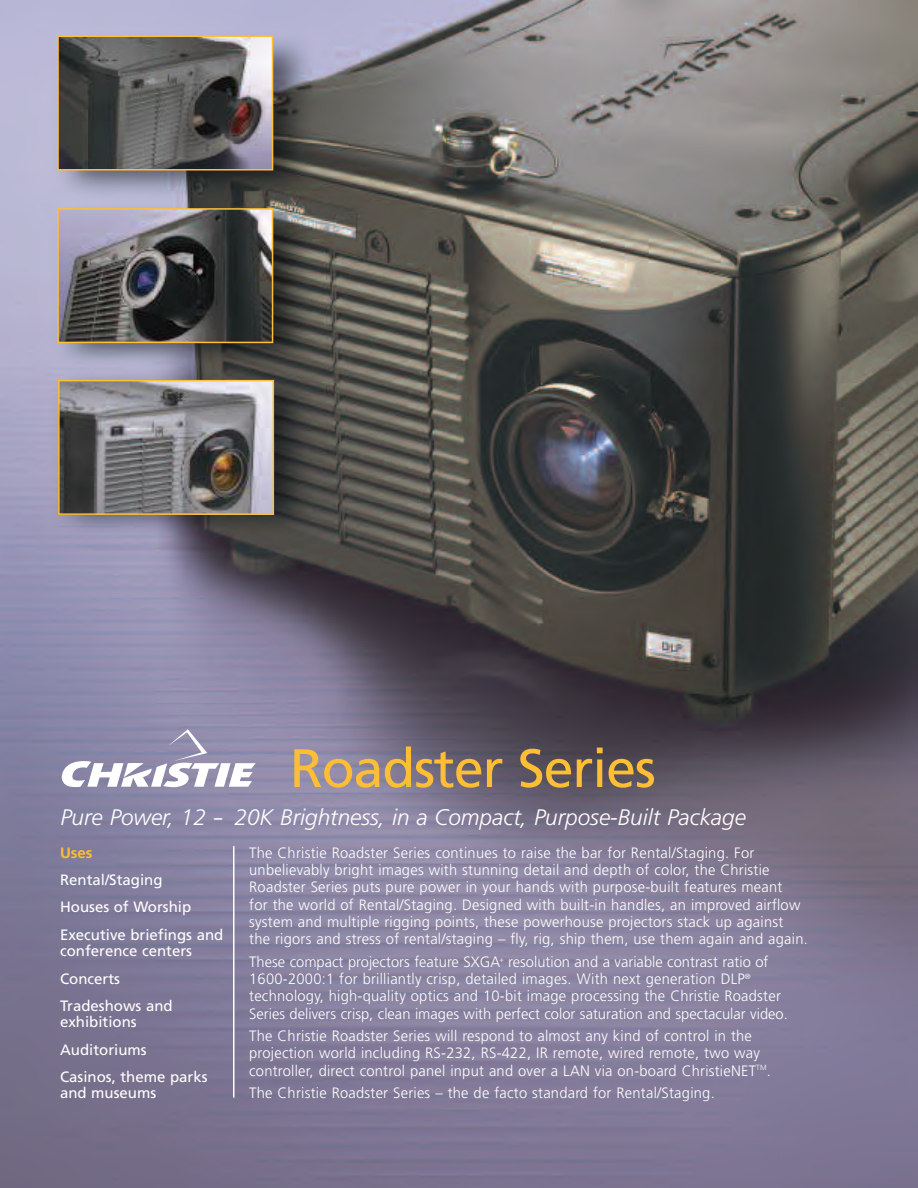
<style>
.page{position:relative;width:918px;height:1188px;background:#fff}
.page>*{position:absolute;margin:0;border:0;box-sizing:border-box;transform-origin:0 0}
.t1{font:54px "Frutiger";letter-spacing:-.02em;color:#ffbe34}
.t2{font:italic 300 22.5px "Frutiger";color:#fff}
.t3{font:300 15px/17.2px "Frutiger";letter-spacing:.015em;color:#fff}
.t4{font:15px/27.3px "Frutiger";color:#fff}
.t5{font:700 15px "Frutiger";color:#ffbe34}
</style>
<div class="page">
<img style="left:0;top:0;width:918px;height:1188px">
<hr style="left:233px;top:846px;width:2px;height:252px;background:#fff">
<svg style="left:62px;top:729px;width:194px;height:58px"></svg>
<img style="left:60px;top:39px;width:210px;height:129px">
<div style="left:57px;top:36px;width:216px;height:135px;border:2px solid #ffbe34"></div>
<img style="left:60px;top:211px;width:210px;height:129px">
<div style="left:57px;top:208px;width:216px;height:135px;border:2px solid #ffbe34"></div>
<img style="left:61px;top:383px;width:210px;height:129px">
<div style="left:58px;top:380px;width:216px;height:135px;border:2px solid #ffbe34"></div>
<h1 class="t1" style="left:290px;top:747px;width:368px">Roadster Series</h1>
<h2 class="t2" style="left:60px;top:808px;width:687px">Pure Power, 12 - 20K Brightness, in a Compact, Purpose-Built Package</h2>
<p class="t3" style="left:249px;top:845px;width:560px">The Christie Roadster Series continues to raise the bar for Rental/Staging. For unbelievably bright images with stunning detail and depth of color, the Christie Roadster Series puts pure power in your hands with purpose-built features meant<br>for the world of Rental/Staging. Designed with built-in handles, an improved airflow system and multiple rigging points, these powerhouse projectors stack up against the rigors and stress of rental/staging – fly, rig, ship them, use them again and again.</p>
<p class="t3" style="left:249px;top:954px;width:540px">These compact projectors feature SXGA<sup>+</sup> resolution and a variable contrast ratio of 1600-2000:1 for brilliantly crisp, detailed images. With next generation DLP<sup>® </sup>technology, high-quality optics and 10-bit image processing the Christie Roadster Series delivers crisp, clean images with perfect color saturation and spectacular video.</p>
<p class="t3" style="left:249px;top:1029px;width:523px">The Christie Roadster Series will respond to almost any kind of control in the projection world including RS-232, RS-422, IR remote, wired remote, two way controller, direct control panel input and over a LAN via on-board ChristieNET<sup>TM</sup>.</p>
<p class="t3" style="left:249px;top:1086px;width:467px">The Christie Roadster Series – the de facto standard for Rental/Staging.</p>
<p class="t5" style="left:60px;top:847px;width:34px">Uses</p>
<p class="t4" style="left:60px;top:867px;width:165px">Rental/Staging<br>Houses of Worship<br>Executive briefings and</p>
<p class="t4" style="left:60px;top:939px;width:134px">conference centers<br>Concerts<br>Tradeshows and</p>
<p class="t4" style="left:60px;top:1010px;width:149px">exhibitions<br>Auditoriums<br>Casinos, theme parks</p>
<p class="t4" style="left:60px;top:1081px;width:98px">and museums</p>
</div>
